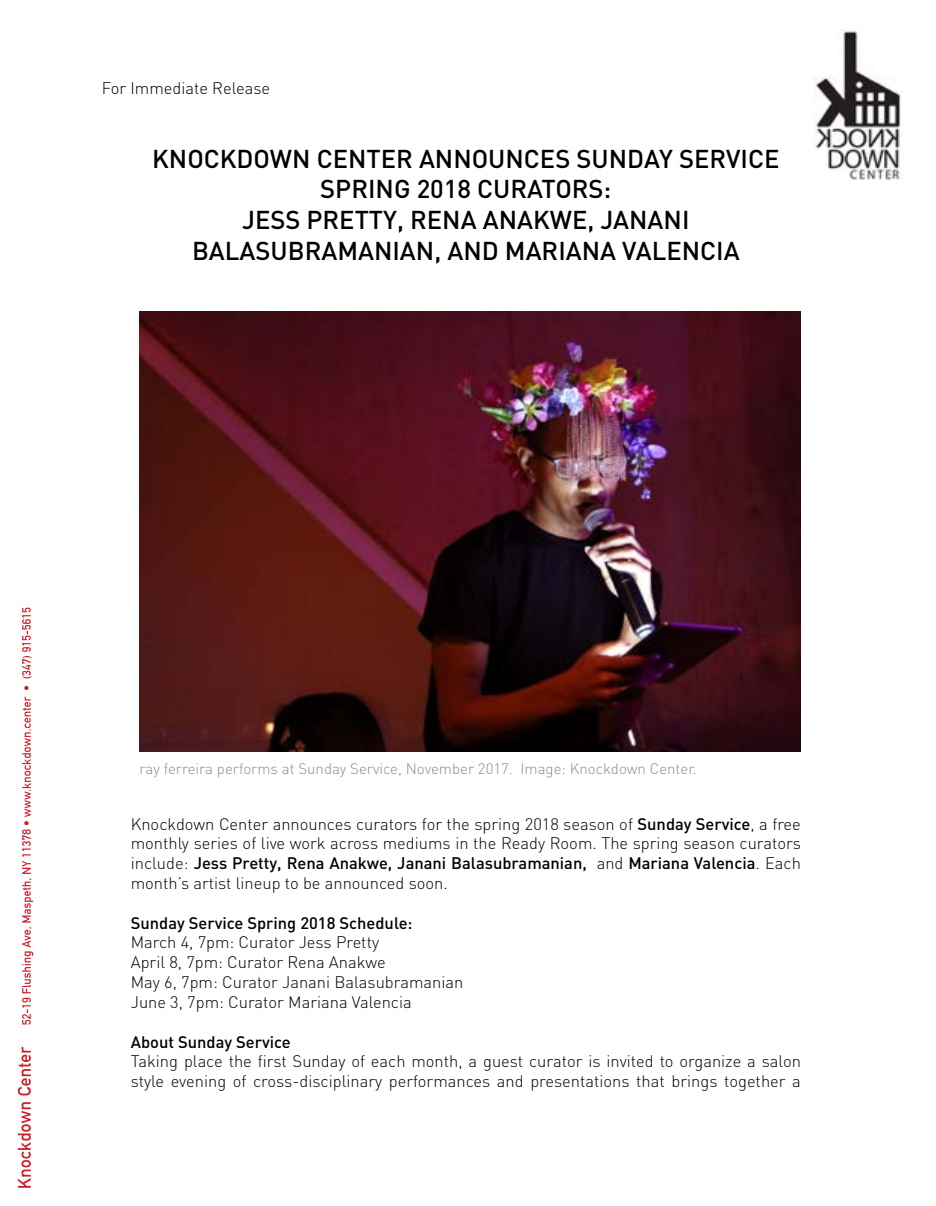
<style>
.page{position:relative;width:936px;height:1206px;background:#fff}
.page>*{position:absolute;margin:0;border:0;box-sizing:border-box;transform-origin:0 0}
.t1{font:500 25.5px/30.6px "DIN";color:#000;text-align:center}
.t2{font:300 16.5px/19.8px "DIN";color:#000}
.t3{font:500 16.5px "DIN";color:#000}
.t4{font:300 15px "DIN";color:#8a8c8e}
.s1{font-weight:500}
</style>
<div class="page">
<svg style="left:18px;top:607px;width:15px;height:580px"></svg>
<img style="left:815px;top:29px;width:86px;height:150px">
<img style="left:140px;top:311px;width:660px;height:441px">
<p class="t2" style="left:102px;top:78px;width:170px">For Immediate Release</p>
<h1 class="t1" style="left:152px;top:142px;width:628px">KNOCKDOWN CENTER ANNOUNCES SUNDAY SERVICE SPRING 2018 CURATORS:<br>JESS PRETTY, RENA ANAKWE, JANANI BALASUBRAMANIAN, AND MARIANA VALENCIA</h1>
<p class="t4" style="left:140px;top:759px;width:558px">ray ferreira performs at Sunday Service, November 2017. Image: Knockdown Center.</p>
<p class="t2" style="left:131px;top:813px;width:671px;text-align:justify">Knockdown Center announces curators for the spring 2018 season of <span class="s1">Sunday Service</span>, a free monthly series of live work across mediums in the Ready Room. The spring season curators include: <span class="s1">Jess Pretty, Rena Anakwe, Janani Balasubramanian,</span> and <span class="s1">Mariana Valencia</span>. Each month’s artist lineup to be announced soon.</p>
<p class="t3" style="left:131px;top:911px;width:283px">Sunday Service Spring 2018 Schedule:</p>
<p class="t2" style="left:131px;top:931px;width:334px">March 4, 7pm: Curator Jess Pretty<br>April 8, 7pm: Curator Rena Anakwe<br>May 6, 7pm: Curator Janani Balasubramanian June 3, 7pm: Curator Mariana Valencia</p>
<p class="t3" style="left:131px;top:1030px;width:161px">About Sunday Service</p>
<p class="t2" style="left:131px;top:1050px;width:671px">Taking place the first Sunday of each month, a guest curator is invited to organize a salon style evening of cross-disciplinary performances and presentations that brings together a</p>
</div>
